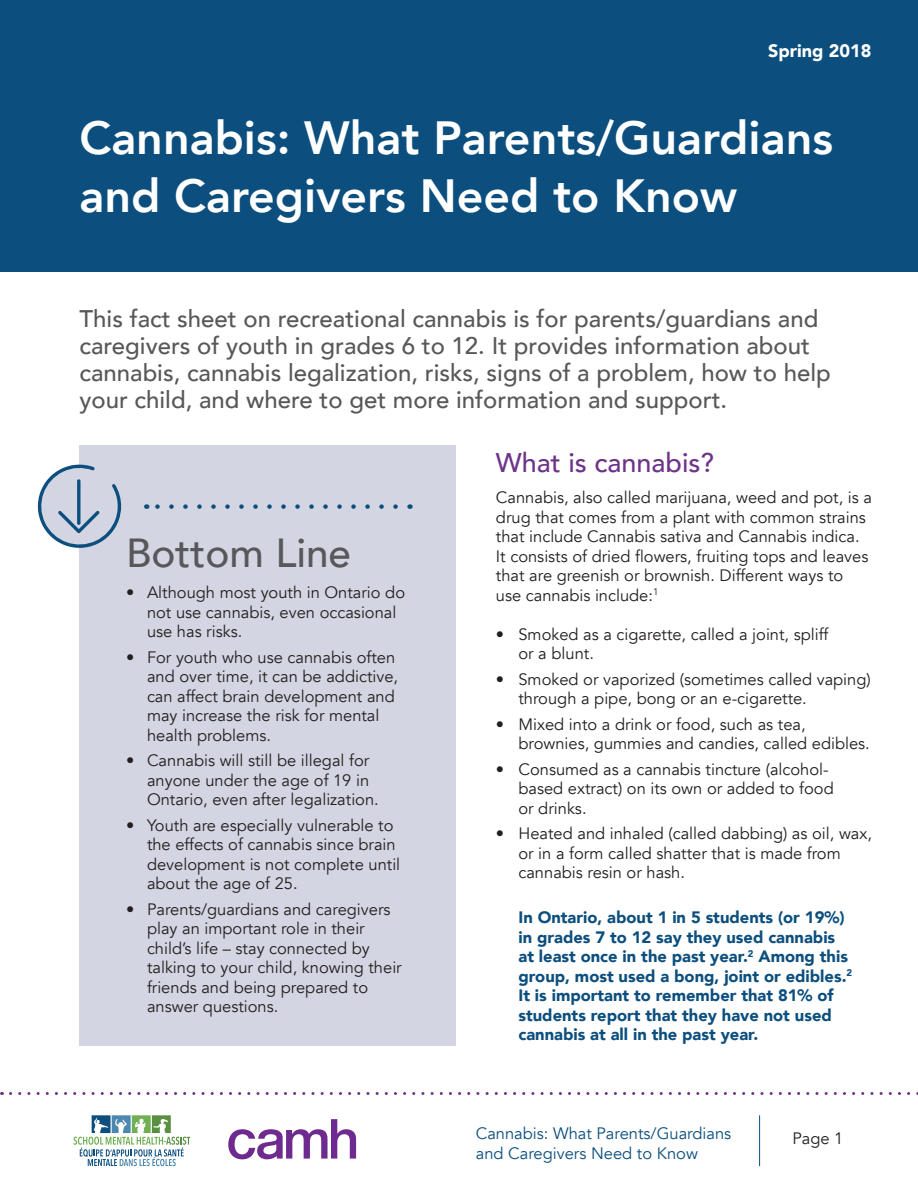
<style>
.page{position:relative;width:918px;height:1188px;background:#fff}
.page>*{position:absolute;margin:0;border:0;box-sizing:border-box;transform-origin:0 0}
.t1{font:800 46.5px/58.5px "Avenir";color:#fff}
.t2{font:500 40.5px "Avenir";color:#57585a}
.h3_-_purple{font:500 27px "Avenir";color:#6d3388}
.h3_-_black_80__tint{font:500 24px/27px "Avenir";color:#57585a}
.t3{font:900 18px "Avenir";color:#fff}
.t4{font:16.5px/19.5px "Avenir";color:#231f20}
.t5{font:900 16.5px/19.5px "Avenir";color:#0c4f7e}
.t6{font:16.5px/19.5px "Avenir";color:#0c4f7e}
</style>
<div class="page">
<svg style="left:73px;top:1115px;width:117px;height:51px"></svg>
<svg style="left:228px;top:1119px;width:128px;height:40px"></svg>
<div style="left:80px;top:445px;width:376px;height:601px;background:#d3d5e2"></div>
<div style="left:0;top:0;width:918px;height:272px;background:#0c4f7e"></div>
<svg style="left:155px;top:504px;width:241px;height:5px"></svg>
<svg style="left:37px;top:463px;width:84px;height:86px"></svg>
<svg style="left:11px;top:1092px;width:907px;height:3px"></svg>
<hr style="left:759px;top:1115px;width:1px;height:51px;background:#0c4f7e">
<h1 class="t3" style="left:768px;top:35px;width:105px">Spring 2018</h1>
<h1 class="t1" style="left:80px;top:108px;width:755px">Cannabis: What Parents/Guardians and Caregivers Need to Know</h1>
<p class="h3_-_black_80__tint" style="left:80px;top:304px;width:753px">This fact sheet on recreational cannabis is for parents/guardians and caregivers of youth in grades 6 to 12. It provides information about cannabis, cannabis legalization, risks, signs of a problem, how to help your child, and where to get more information and support.</p>
<p class="t2" style="left:126px;top:517px;width:227px">Bottom Line</p>
<p class="t4" style="left:147px;top:583px;width:260px;text-indent:-21px">• Although most youth in Ontario do not use cannabis, even occasional use has risks.</p>
<p class="t4" style="left:147px;top:647px;width:253px;text-indent:-21px">• For youth who use cannabis often and over time, it can be addictive, can affect brain development and may increase the risk for mental health problems.</p>
<p class="t4" style="left:147px;top:751px;width:233px;text-indent:-21px">• Cannabis will still be illegal for anyone under the age of 19 in<br>Ontario, even after legalization.</p>
<p class="t4" style="left:147px;top:815px;width:255px;text-indent:-21px">• Youth are especially vulnerable to the effects of cannabis since brain development is not complete until about the age of 25.</p>
<p class="t4" style="left:147px;top:899px;width:256px;text-indent:-21px">• Parents/guardians and caregivers play an important role in their child’s life – stay connected by talking to your child, knowing their friends and being prepared to answer questions.</p>
<p class="h3_-_purple" style="left:496px;top:439px;width:219px">What is cannabis?</p>
<p class="t4" style="left:496px;top:488px;width:378px">Cannabis, also called marijuana, weed and pot, is a drug that comes from a plant with common strains that include Cannabis sativa and Cannabis indica.<br>It consists of dried flowers, fruiting tops and leaves that are greenish or brownish. Different ways to use cannabis include:<sup>1</sup></p>
<p class="t4" style="left:518px;top:625px;width:311px;text-indent:-22px">• Smoked as a cigarette, called a joint, spliff or a blunt.</p>
<p class="t4" style="left:518px;top:670px;width:354px;text-indent:-22px">• Smoked or vaporized (sometimes called vaping) through a pipe, bong or an e-cigarette.</p>
<p class="t4" style="left:518px;top:715px;width:353px;text-indent:-22px">• Mixed into a drink or food, such as tea, brownies, gummies and candies, called edibles.</p>
<p class="t4" style="left:518px;top:760px;width:317px;text-indent:-22px">• Consumed as a cannabis tincture (alcohol&shy;based extract) on its own or added to food or drinks.</p>
<p class="t4" style="left:518px;top:824px;width:355px;text-indent:-22px">• Heated and inhaled (called dabbing) as oil, wax, or in a form called shatter that is made from cannabis resin or hash.</p>
<p class="t5" style="left:518px;top:907px;width:335px">In Ontario, about 1 in 5 students (or 19%) in grades 7 to 12 say they used cannabis at least once in the past year.<sup>2</sup> Among this group, most used a bong, joint or edibles.<sup>2<br></sup>It is important to remember that 81% of students report that they have not used cannabis at all in the past year.</p>
<p class="t6" style="left:476px;top:1124px;width:257px">Cannabis: What Parents/Guardians and Caregivers Need to Know</p>
<p class="t4" style="left:792px;top:1129px;width:53px">Page 1</p>
</div>
